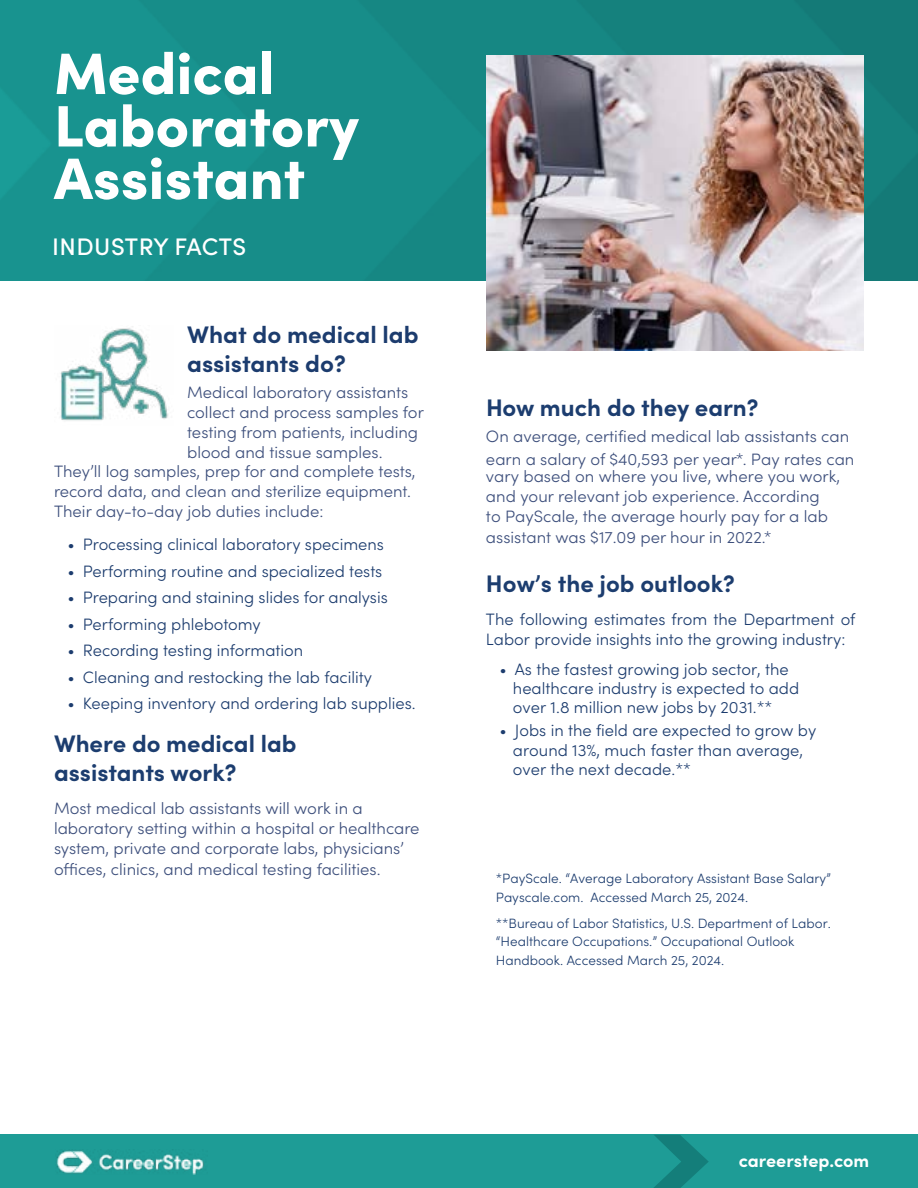
<style>
.page{position:relative;width:918px;height:1188px;background:#fff}
.page>*{position:absolute;margin:0;border:0;box-sizing:border-box;transform-origin:0 0}
.t1{font:900 58.5px/52.5px "Sofia Pro";color:#fff}
.t2{font:700 24px/28.8px "Sofia Pro";color:#1c3d6f}
.t3{font:700 24px/28.8px "Sofia Pro";color:#1c3c6e}
.t4{font:500 24px "Sofia Pro";letter-spacing:.02em;color:#fff}
.t5{font:700 18px "Sofia Pro";letter-spacing:-.005em;color:#fff}
.t6{font:300 16.5px/20.1px "Sofia Pro";color:#3d4f7c}
.t7{font:300 16.5px/19px "Sofia Pro";color:#1c3c6e}
.t8{font:300 13.5px/18.5px "Sofia Pro";color:#1c3c6e}
.s1{font-style:inherit}
</style>
<div class="page">
<div style="left:0;top:0;width:918px;height:281px;background:linear-gradient(to right,#199692,#147b77)"></div>
<img style="left:486px;top:55px;width:378px;height:296px">
<img style="left:60px;top:326px;width:109px;height:95px">
<div style="left:0;top:1135px;width:918px;height:53px;background:#1e9c96"></div>
<svg style="left:654px;top:1135px;width:55px;height:53px"></svg>
<h1 class="t1" style="left:54px;top:48px;width:307px">Medical<br>Laboratory<br>Assistant</h1>
<h2 class="t4" style="left:52px;top:233px;width:196px">INDUSTRY FACTS</h2>
<h2 class="t3" style="left:187px;top:318px;width:233px">What do medical lab assistants do?</h2>
<p class="t6" style="left:187px;top:382px;width:223px">Medical laboratory assistants</p>
<p class="t6" style="left:187px;top:402px;width:238px">collect and process samples for</p>
<p class="t6" style="left:187px;top:422px;width:233px">testing from patients, including</p>
<p class="t6" style="left:187px;top:442px;width:197px">blood and tissue samples.</p>
<p class="t6" style="left:54px;top:462px;width:363px">They’ll log samples, prep for and complete tests,</p>
<p class="t6" style="left:54px;top:481px;width:358px">record data, and clean and sterilize equipment.</p>
<p class="t6" style="left:54px;top:501px;width:271px">Their day-to-day job duties include:</p>
<p class="t7" style="left:68px;top:535px;width:318px">• Processing clinical laboratory specimens</p>
<p class="t7" style="left:68px;top:562px;width:316px">• Performing routine and specialized tests</p>
<p class="t7" style="left:68px;top:588px;width:322px">• Preparing and staining slides for analysis</p>
<p class="t7" style="left:68px;top:615px;width:195px">• Performing phlebotomy</p>
<p class="t7" style="left:68px;top:641px;width:237px">• Recording testing information</p>
<p class="t7" style="left:68px;top:668px;width:306px">• Cleaning and restocking the lab facility</p>
<p class="t7" style="left:68px;top:694px;width:350px">• Keeping inventory and ordering lab supplies.</p>
<h2 class="t2" style="left:54px;top:727px;width:244px">Where do medical lab assistants work?</h2>
<p class="t6" style="left:54px;top:798px;width:367px">Most medical lab assistants will work in a laboratory setting within a hospital or healthcare system, private and corporate labs, physicians’</p>
<p class="t6" style="left:54px;top:859px;width:328px">o<span class="s1">ffic</span>es, clinics, and medical testing facilities.</p>
<h2 class="t2" style="left:486px;top:391px;width:274px">How much do they earn?</h2>
<p class="t6" style="left:486px;top:425px;width:370px;line-height:22.5px">On average, certified medical lab assistants can earn a salary of $40,593 per year*. Pay rates can</p>
<p class="t6" style="left:486px;top:467px;width:356px">vary based on where you live, where you work, and your relevant job experience. According<br>to PayScale, the average hourly pay for a lab assistant was $17.09 per hour in 2022.*</p>
<h2 class="t2" style="left:486px;top:567px;width:250px">How’s the job outlook?</h2>
<p class="t7" style="left:486px;top:610px;width:371px;line-height:19.8px">The following estimates from the Department of<br>Labor provide insights into the growing industry:</p>
<p class="t7" style="left:513px;top:659px;width:288px;text-indent:-13px">• As the fastest growing job sector, the healthcare industry is expected to add over 1.8 million new jobs by 2031.**</p>
<p class="t7" style="left:499px;top:720px;width:318px;line-height:20.5px;text-align:center">• Jobs in the field are expected to grow by around 13%, much faster than average,</p>
<p class="t7" style="left:513px;top:760px;width:180px">over the next decade.**</p>
<p class="t8" style="left:496px;top:869px;width:337px">*PayScale. “Average Laboratory Assistant Base Salary”<br>Payscale.com. Accessed March 25, 2024.</p>
<p class="t8" style="left:496px;top:914px;width:337px">**Bureau of Labor Statistics, U.S. Department of Labor. “Healthcare Occupations.” Occupational Outlook<br>Handbook. Accessed March 25, 2024.</p>
<p class="t5" style="left:739px;top:1147px;width:132px">careerstep.com</p>
</div>
